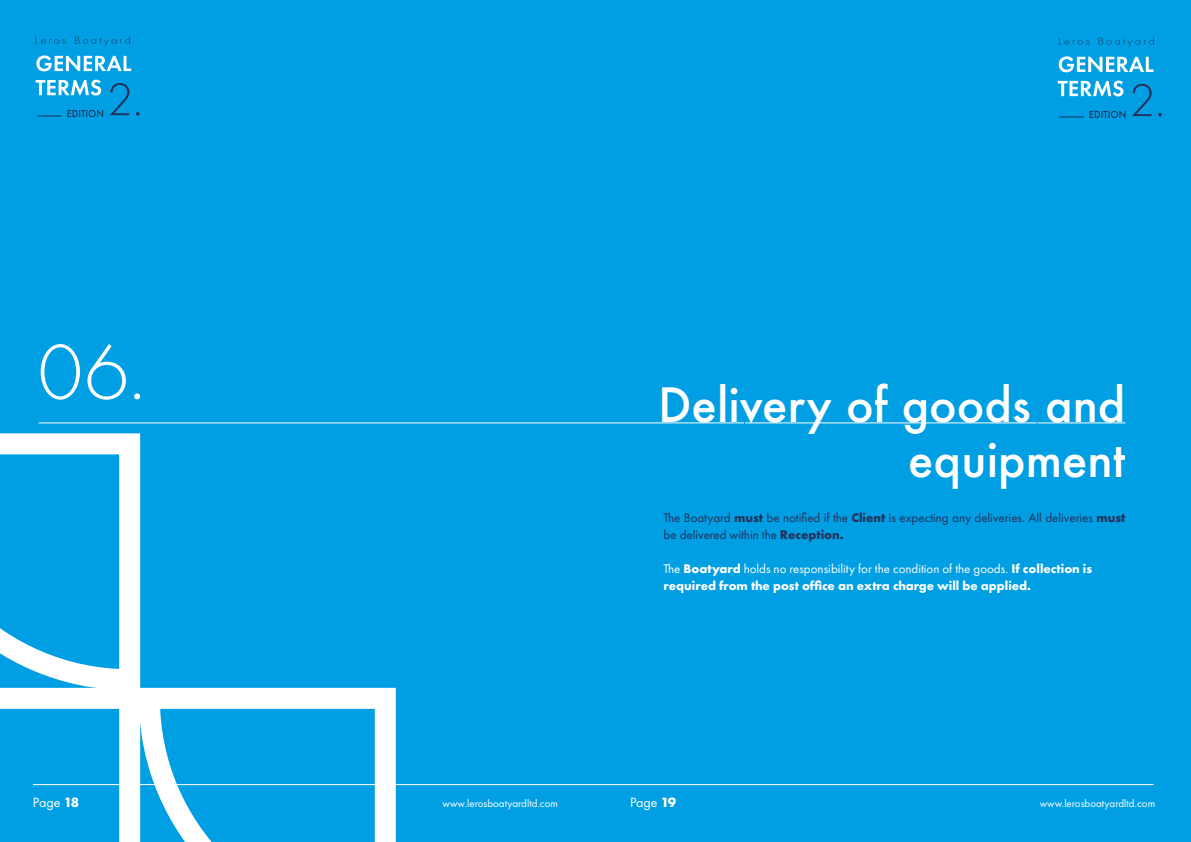
<style>
.page{position:relative;width:1191px;height:842px;background:#009fe3}
.page>*{position:absolute;margin:0;border:0;box-sizing:border-box;transform-origin:0 0}
.t1{font:300 81px "Futura PT";color:#fff}
.t2{font:500 46px/55.2px "Futura";color:#fff;text-align:right}
.t3{font:14px "Futura PT";color:#fff}
.t4{font:700 13px/17px "Futura PT";color:#fff}
.t5{font:13px/17px "Futura PT";color:#24315a}
.t6{font:11px "Futura PT";color:#fff}
.s1{font-weight:700}
.s2{font-weight:400}
</style>
<div class="page">
<svg style="left:36px;top:39px;width:30px;height:5px"></svg>
<svg style="left:75px;top:36px;width:55px;height:10px"></svg>
<svg style="left:1059px;top:38px;width:30px;height:7px"></svg>
<svg style="left:1098px;top:37px;width:55px;height:10px"></svg>
<svg style="left:36px;top:80px;width:65px;height:16px"></svg>
<svg style="left:36px;top:55px;width:95px;height:16px"></svg>
<svg style="left:1057px;top:81px;width:66px;height:15px"></svg>
<svg style="left:1058px;top:56px;width:95px;height:16px"></svg>
<svg style="left:67px;top:110px;width:36px;height:7px"></svg>
<svg style="left:1089px;top:111px;width:36px;height:7px"></svg>
<svg style="left:110px;top:83px;width:29px;height:33px"></svg>
<svg style="left:1132px;top:84px;width:29px;height:32px"></svg>
<svg style="left:37px;top:116px;width:24px;height:1px"></svg>
<svg style="left:1059px;top:116px;width:24px;height:1px"></svg>
<hr style="left:33px;top:784px;width:1120px;height:1px;background:#fff">
<svg style="left:0;top:423px;width:151px;height:254px"></svg>
<svg style="left:0;top:677px;width:128px;height:165px"></svg>
<svg style="left:128px;top:677px;width:278px;height:165px"></svg>
<hr style="left:39px;top:422px;width:1086px;height:1px;background:#fff">
<h1 class="t1" style="left:38px;top:326px;width:109px">06.</h1>
<h2 class="t2" style="left:658px;top:376px;width:469px">Delivery of goods and equipment</h2>
<p class="t5" style="left:663px;top:509px;width:463px">The Boatyard <span class="s1">must</span> be notified if the <span class="s1">Client</span> is expecting any deliveries. All deliveries <span class="s1">must </span>be delivered within the <span class="s1">Reception.</span></p>
<p class="t4" style="left:663px;top:559px;width:430px"><span class="s2">The</span> Boatyard <span class="s2">holds no responsibility for the condition of the goods.</span> If collection is required from the post office an extra charge will be applied.</p>
<p class="t3" style="left:33px;top:794px;width:48px">Page <span class="s1">18</span></p>
<p class="t6" style="left:442px;top:797px;width:117px">www.lerosboatyardltd.com</p>
<p class="t3" style="left:630px;top:794px;width:48px">Page <span class="s1">19</span></p>
<p class="t6" style="left:1039px;top:797px;width:117px">www.lerosboatyardltd.com</p>
</div>
